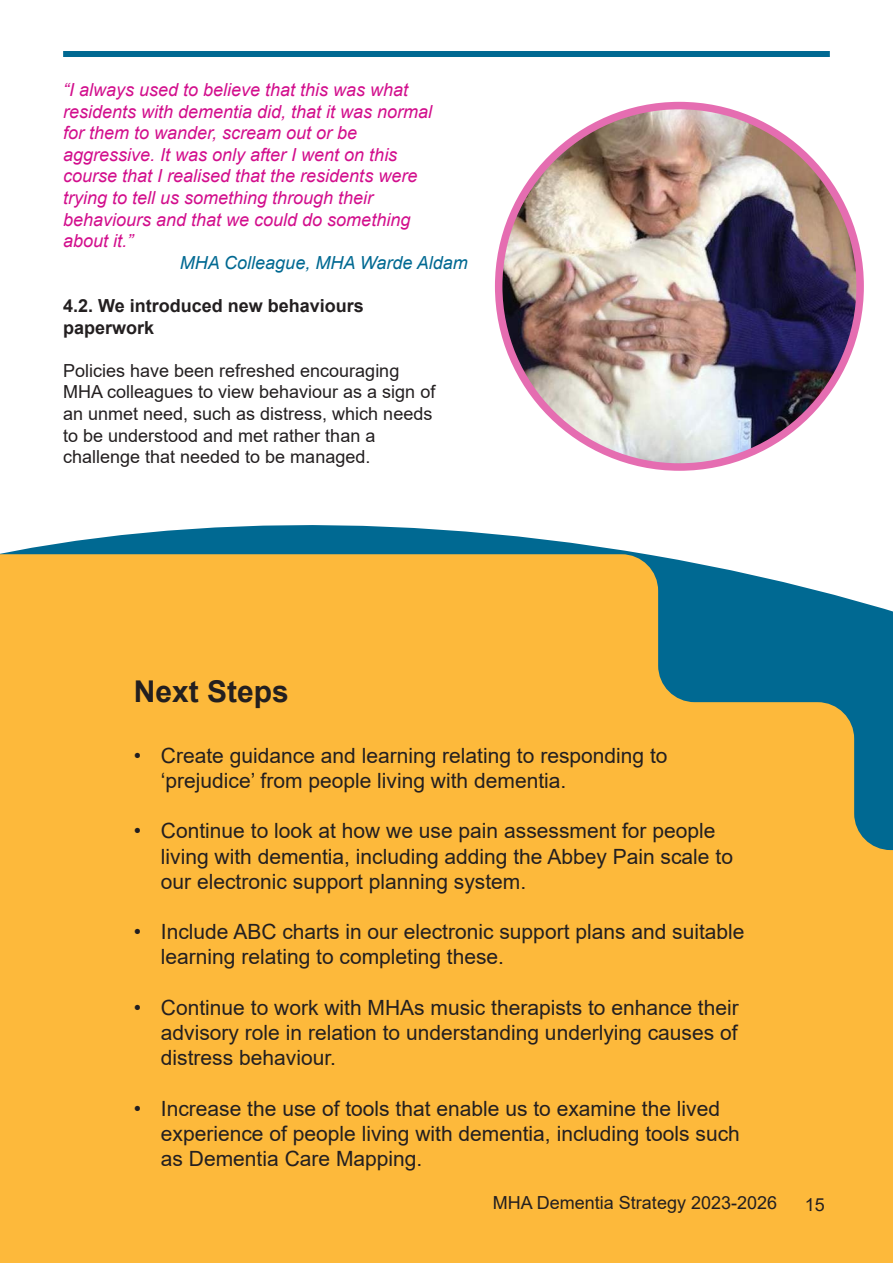
<style>
.page{position:relative;width:893px;height:1263px;background:#fff}
.page>*{position:absolute;margin:0;border:0;box-sizing:border-box;transform-origin:0 0}
.t1{font:700 30px "Arial";color:#231f20}
.t2{font:21px/25.2px "Arial";color:#231f20}
.t3{font:italic 18px/21.6px "Arial";color:#d20e8c}
.t4{font:18px/21.6px "Arial";color:#231f20}
.t5{font:700 18px/21.6px "Arial";color:#231f20}
.t6{font:italic 18px "Arial";color:#006992}
</style>
<div class="page">
<svg style="left:0;top:456px;width:752px;height:98px"></svg>
<div style="left:63px;top:51px;width:767px;height:6px;background:#006992"></div>
<div style="left:0;top:554px;width:893px;height:709px;background:#fdb93b"></div>
<img style="left:499px;top:106px;width:361px;height:361px;border-radius:181px">
<div style="left:495px;top:102px;width:369px;height:369px;border:8px solid #e56db1;border-radius:50%"></div>
<p class="t3" style="left:63px;top:79px;width:371px">“I always used to believe that this was what residents with dementia did, that it was normal for them to wander, scream out or be aggressive. It was only after I went on this course that I realised that the residents were trying to tell us something through their behaviours and that we could do something about it.”</p>
<p class="t6" style="left:180px;top:251px;width:289px">MHA Colleague, MHA Warde Aldam</p>
<p class="t5" style="left:63px;top:295px;width:302px">4.2. We introduced new behaviours paperwork</p>
<p class="t4" style="left:63px;top:360px;width:374px">Policies have been refreshed encouraging MHA colleagues to view behaviour as a sign of an unmet need, such as distress, which needs to be understood and met rather than a challenge that needed to be managed.</p>
<h1 class="t1" style="left:134px;top:670px;width:157px">Next Steps</h1>
<p class="t2" style="left:161px;top:743px;width:508px;text-indent:-27px">• Create guidance and learning relating to responding to ‘prejudice’ from people living with dementia.</p>
<p class="t2" style="left:161px;top:818px;width:574px;text-indent:-27px">• Continue to look at how we use pain assessment for people living with dementia, including adding the Abbey Pain scale to our electronic support planning system.</p>
<p class="t2" style="left:161px;top:919px;width:585px;text-indent:-27px">• Include ABC charts in our electronic support plans and suitable learning relating to completing these.</p>
<p class="t2" style="left:161px;top:995px;width:579px;text-align:justify;text-indent:-27px">• Continue to work with MHAs music therapists to enhance their advisory role in relation to understanding underlying causes of distress behaviour.</p>
<p class="t2" style="left:161px;top:1095px;width:580px;text-indent:-27px">• Increase the use of tools that enable us to examine the lived experience of people living with dementia, including tools such as Dementia Care Mapping.</p>
<p class="t4" style="left:493px;top:1192px;width:286px">MHA Dementia Strategy 2023-2026</p>
<p class="t4" style="left:805px;top:1193px;width:22px">15</p>
</div>
